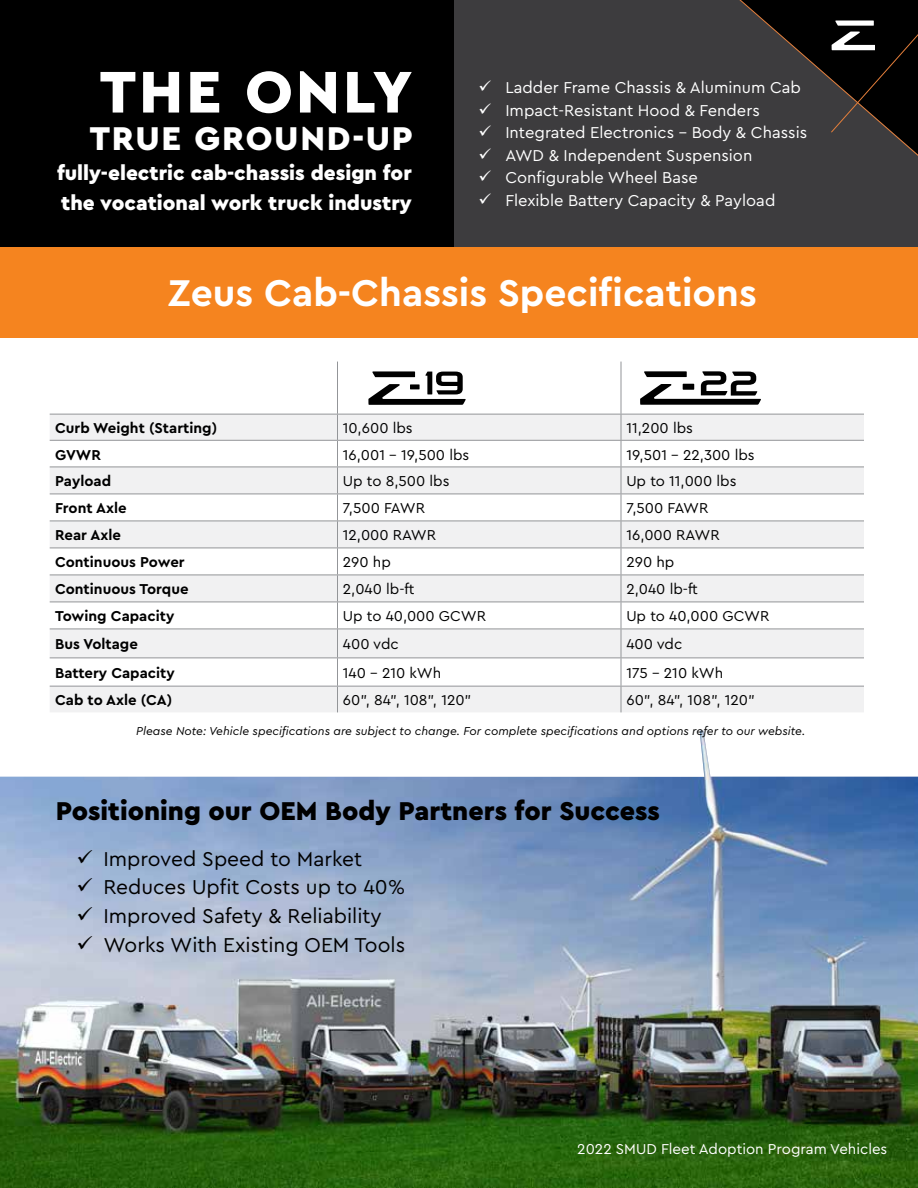
<style>
.page{position:relative;width:918px;height:1188px;background:#fff}
.page>*{position:absolute;margin:0;border:0;box-sizing:border-box;transform-origin:0 0}
.t1{font:900 61.5px "Cera Pro";letter-spacing:.05em;color:#fff}
.t2{font:700 39px "Cera Pro";color:#fff}
.t3{font:900 34.5px "Cera Pro";letter-spacing:.05em;color:#fff}
.t4{font:900 27px "Cera Pro";color:#000}
.t5{font:21px/28.8px "Cera Pro";color:#000}
.t6{font:900 21px/30px "Cera Pro";color:#fff}
.t7{font:16.5px/22.5px "Cera Pro";color:#fff}
.t8{font:15px "Cera Pro";color:#000}
.t9{font:700 15px "Cera Pro";color:#000}
.t10{font:15px "Cera Pro";color:#fff}
.t11{font:italic 12px "Cera Basic";color:#000}
</style>
<div class="page">
<img style="left:0;top:108px;width:1px;height:346px">
<img style="left:0;top:730px;width:918px;height:458px">
<div style="left:1px;top:215px;width:917px;height:123px;background:#f5841f"></div>
<div style="left:454px;top:0;width:464px;height:247px;background:#3d3c3e"></div>
<div style="left:0;top:0;width:454px;height:247px;background:#000"></div>
<svg style="left:740px;top:0;width:178px;height:155px"></svg>
<svg style="left:50px;top:415px;width:814px;height:297px;fill:#f1f1f2"></svg>
<hr style="left:337px;top:362px;width:1px;height:52px;background:#939598">
<hr style="left:621px;top:362px;width:1px;height:52px;background:#939598">
<hr style="left:50px;top:414px;width:287px;height:1px;background:#939598">
<hr style="left:338px;top:414px;width:283px;height:1px;background:#939598">
<hr style="left:621px;top:414px;width:243px;height:1px;background:#939598">
<hr style="left:50px;top:440px;width:287px;height:1px;background:#939598">
<hr style="left:338px;top:440px;width:283px;height:1px;background:#939598">
<hr style="left:621px;top:440px;width:243px;height:1px;background:#939598">
<hr style="left:50px;top:467px;width:287px;height:1px;background:#939598">
<hr style="left:338px;top:467px;width:283px;height:1px;background:#939598">
<hr style="left:621px;top:467px;width:243px;height:1px;background:#939598">
<hr style="left:50px;top:494px;width:287px;height:1px;background:#939598">
<hr style="left:338px;top:494px;width:283px;height:1px;background:#939598">
<hr style="left:621px;top:494px;width:243px;height:1px;background:#939598">
<hr style="left:50px;top:521px;width:287px;height:1px;background:#939598">
<hr style="left:338px;top:521px;width:283px;height:1px;background:#939598">
<hr style="left:621px;top:521px;width:243px;height:1px;background:#939598">
<hr style="left:50px;top:548px;width:287px;height:1px;background:#939598">
<hr style="left:338px;top:548px;width:283px;height:1px;background:#939598">
<hr style="left:621px;top:548px;width:243px;height:1px;background:#939598">
<hr style="left:50px;top:575px;width:287px;height:1px;background:#939598">
<hr style="left:338px;top:575px;width:283px;height:1px;background:#939598">
<hr style="left:621px;top:575px;width:243px;height:1px;background:#939598">
<hr style="left:50px;top:602px;width:287px;height:1px;background:#939598">
<hr style="left:338px;top:602px;width:283px;height:1px;background:#939598">
<hr style="left:621px;top:602px;width:243px;height:1px;background:#939598">
<hr style="left:50px;top:629px;width:287px;height:1px;background:#939598">
<hr style="left:338px;top:629px;width:283px;height:1px;background:#939598">
<hr style="left:621px;top:629px;width:243px;height:1px;background:#939598">
<hr style="left:50px;top:658px;width:287px;height:1px;background:#939598">
<hr style="left:338px;top:658px;width:283px;height:1px;background:#939598">
<hr style="left:621px;top:658px;width:243px;height:1px;background:#939598">
<hr style="left:50px;top:686px;width:287px;height:1px;background:#939598">
<hr style="left:338px;top:686px;width:283px;height:1px;background:#939598">
<svg style="left:337px;top:414px;width:1px;height:298px"></svg>
<hr style="left:621px;top:686px;width:243px;height:1px;background:#939598">
<svg style="left:621px;top:414px;width:1px;height:298px"></svg>
<svg style="left:368px;top:371px;width:98px;height:34px"></svg>
<svg style="left:640px;top:371px;width:121px;height:34px"></svg>
<svg style="left:78px;top:849px;width:14px;height:14px"></svg>
<svg style="left:78px;top:878px;width:14px;height:14px"></svg>
<svg style="left:78px;top:907px;width:14px;height:14px"></svg>
<svg style="left:78px;top:936px;width:14px;height:13px"></svg>
<h1 class="t1" style="left:100px;top:51px;width:314px">THE ONLY</h1>
<h3 class="t3" style="left:90px;top:116px;width:325px">TRUE GROUND-UP</h3>
<h3 class="t6" style="left:57px;top:157px;width:356px">fully-electric cab-chassis design for the vocational work truck industry</h3>
<p class="t7" style="left:505px;top:76px;width:303px">Ladder Frame Chassis &amp; Aluminum Cab Impact-Resistant Hood &amp; Fenders Integrated Electronics - Body &amp; Chassis AWD &amp; Independent Suspension Configurable Wheel Base<br>Flexible Battery Capacity &amp; Payload</p>
<h2 class="t2" style="left:168px;top:267px;width:590px">Zeus Cab-Chassis Specifications</h2>
<p class="t9" style="left:55px;top:418px;width:164px">Curb Weight (Starting)</p>
<p class="t8" style="left:343px;top:418px;width:71px">10,600 lbs</p>
<p class="t8" style="left:626px;top:418px;width:68px">11,200 lbs</p>
<p class="t9" style="left:55px;top:445px;width:48px">GVWR</p>
<p class="t8" style="left:343px;top:445px;width:128px">16,001 – 19,500 lbs</p>
<p class="t8" style="left:626px;top:445px;width:130px">19,501 – 22,300 lbs</p>
<p class="t9" style="left:55px;top:471px;width:58px">Payload</p>
<p class="t8" style="left:343px;top:471px;width:108px">Up to 8,500 lbs</p>
<p class="t8" style="left:626px;top:471px;width:112px">Up to 11,000 lbs</p>
<p class="t9" style="left:55px;top:498px;width:73px">Front Axle</p>
<p class="t8" style="left:343px;top:498px;width:84px">7,500 FAWR</p>
<p class="t8" style="left:626px;top:498px;width:84px">7,500 FAWR</p>
<p class="t9" style="left:55px;top:525px;width:67px">Rear Axle</p>
<p class="t8" style="left:343px;top:525px;width:95px">12,000 RAWR</p>
<p class="t8" style="left:626px;top:525px;width:95px">16,000 RAWR</p>
<p class="t9" style="left:55px;top:552px;width:131px">Continuous Power</p>
<p class="t8" style="left:343px;top:552px;width:50px">290 hp</p>
<p class="t8" style="left:626px;top:552px;width:50px">290 hp</p>
<p class="t9" style="left:55px;top:579px;width:135px">Continuous Torque</p>
<p class="t8" style="left:343px;top:579px;width:73px">2,040 lb-ft</p>
<p class="t8" style="left:626px;top:579px;width:73px">2,040 lb-ft</p>
<p class="t9" style="left:55px;top:606px;width:121px">Towing Capacity</p>
<p class="t8" style="left:343px;top:606px;width:145px">Up to 40,000 GCWR</p>
<p class="t8" style="left:626px;top:606px;width:145px">Up to 40,000 GCWR</p>
<p class="t9" style="left:55px;top:634px;width:84px">Bus Voltage</p>
<p class="t8" style="left:343px;top:634px;width:57px">400 vdc</p>
<p class="t8" style="left:626px;top:634px;width:57px">400 vdc</p>
<p class="t9" style="left:55px;top:663px;width:121px">Battery Capacity</p>
<p class="t8" style="left:343px;top:663px;width:100px">140 – 210 kWh</p>
<p class="t8" style="left:626px;top:663px;width:98px">175 – 210 kWh</p>
<p class="t9" style="left:55px;top:690px;width:119px">Cab to Axle (CA)</p>
<p class="t8" style="left:343px;top:690px;width:130px">60”, 84”, 108”, 120”</p>
<p class="t8" style="left:626px;top:690px;width:130px">60”, 84”, 108”, 120”</p>
<p class="t11" style="left:136px;top:724px;width:671px">Please Note: Vehicle specifications are subject to change. For complete specifications and options refer to our website.</p>
<h3 class="t4" style="left:56px;top:793px;width:606px">Positioning our OEM Body Partners for Success</h3>
<h3 class="t5" style="left:103px;top:843px;width:303px">Improved Speed to Market<br>Reduces Upfit Costs up to 40%<br>Improved Safety &amp; Reliability<br>Works With Existing OEM Tools</h3>
<p class="t10" style="left:577px;top:1139px;width:312px">2022 SMUD Fleet Adoption Program Vehicles</p>
</div>
